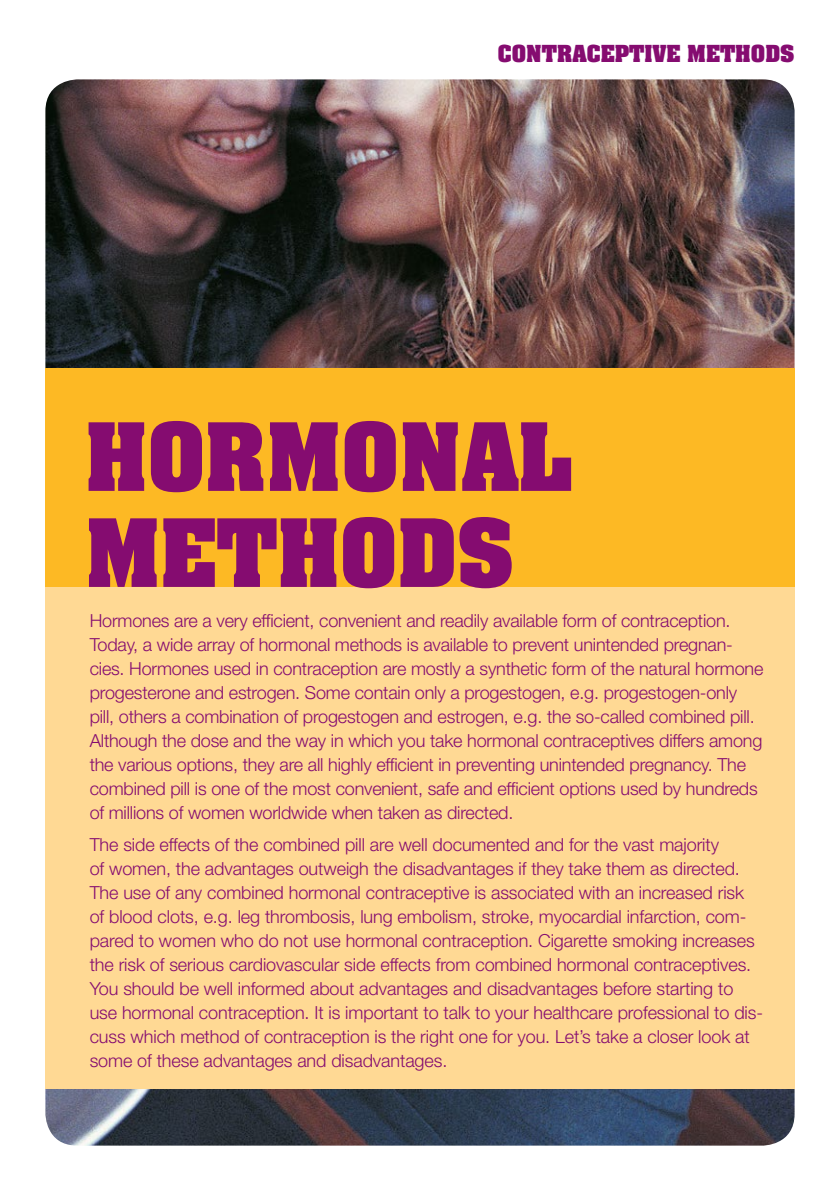
<style>
.page{position:relative;width:840px;height:1191px;background:#fff}
.page>*{position:absolute;margin:0;border:0;box-sizing:border-box;transform-origin:0 0}
.t1{font:700 80px/96px "Aachen";color:#850c70}
.t2{font:700 20px "Aachen";color:#850c70}
.t3{font:300 18px/24px "Helvetica Neue LT Std";letter-spacing:-.005em;color:#850c70}
</style>
<div class="page">
<img style="left:45px;top:79px;width:749px;height:1066px">
<div style="left:45px;top:564px;width:749px;height:524px;background:#ffd994"></div>
<div style="left:45px;top:369px;width:749px;height:218px;background:#fdb924"></div>
<p class="t2" style="left:497px;top:39px;width:298px">CONTRACEPTIVE METHODS</p>
<h1 class="t1" style="left:85px;top:407px;width:490px">HORMONAL<br>METHODS</h1>
<p class="t3" style="left:90px;top:607px;width:675px">Hormones are a very efficient, convenient and readily available form of contraception.<br>Today, a wide array of hormonal methods is available to prevent unintended pregnan&shy;cies. Hormones used in contraception are mostly a synthetic form of the natural hormone progesterone and estrogen. Some contain only a progestogen, e.g. progestogen-only pill, others a combination of progestogen and estrogen, e.g. the so-called combined pill.<br>Although the dose and the way in which you take hormonal contraceptives differs among the various options, they are all highly efficient in preventing unintended pregnancy. The combined pill is one of the most convenient, safe and efficient options used by hundreds of millions of women worldwide when taken as directed.</p>
<p class="t3" style="left:90px;top:832px;width:674px">The side effects of the combined pill are well documented and for the vast majority<br>of women, the advantages outweigh the disadvantages if they take them as directed.<br>The use of any combined hormonal contraceptive is associated with an increased risk of blood clots, e.g. leg thrombosis, lung embolism, stroke, myocardial infarction, com&shy;pared to women who do not use hormonal contraception. Cigarette smoking increases the risk of serious cardiovascular side effects from combined hormonal contraceptives.<br>You should be well informed about advantages and disadvantages before starting to use hormonal contraception. It is important to talk to your healthcare professional to dis&shy;cuss which method of contraception is the right one for you. Let’s take a closer look at some of these advantages and disadvantages.</p>
</div>
